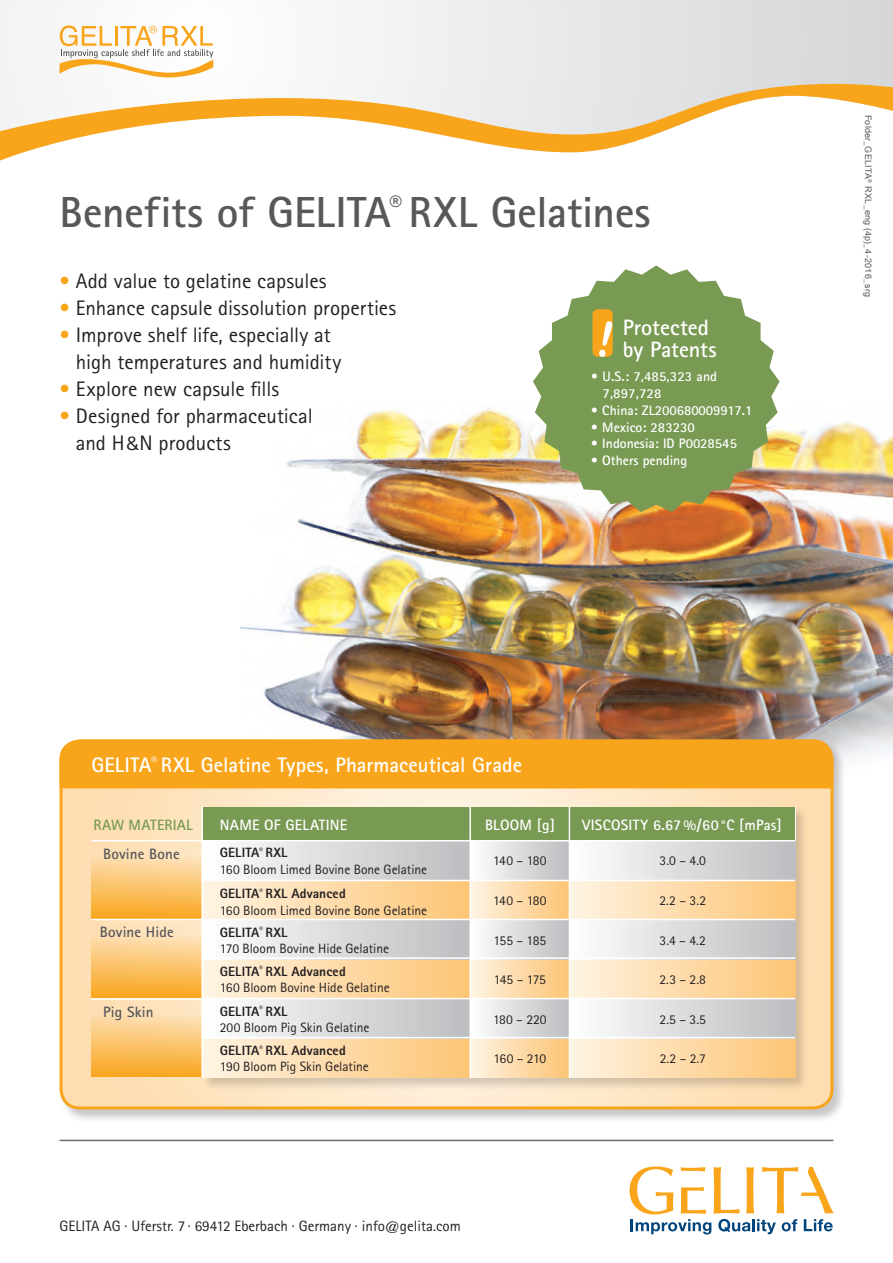
<style>
.page{position:relative;width:893px;height:1263px;background:#fff}
.page>*{position:absolute;margin:0;border:0;box-sizing:border-box;transform-origin:0 0}
.t1{font:700 43.5px "Rotis Sans Serif";letter-spacing:-.005em;color:#57585a}
.t2{font:700 22.35px/22.2px "Rotis Sans Serif";color:#fff}
.t3{font:21px/27px "Rotis Sans Serif";color:#231f20}
.t4{font:700 21px "Rotis Sans Serif";color:#fff}
.t5{font:15px "Rotis Sans Serif";color:#231f20}
.t6{font:700 15px "Rotis Sans Serif";letter-spacing:.015em;color:#fff}
.t7{font:700 15px "Rotis Sans Serif";letter-spacing:.01em;color:#57585a}
.t8{font:700 15px "Rotis Sans Serif";letter-spacing:.015em;color:#799a53}
.t9{font:700 13.8px/16.8px "Rotis Sans Serif";color:#fff}
.t10{font:13.5px/16.2px "Rotis Sans Serif";color:#231f20}
.t11{font:9px "Arial Unicode MS";letter-spacing:.03em;color:#57585a}
.s1{color:#f9a51b}
.s2{font-family:"Suedzucker Rotis"}
.s3{font-weight:800}
</style>
<div class="page">
<img style="left:241px;top:408px;width:652px;height:350px">
<svg style="left:0;top:0;width:893px;height:84px"></svg>
<svg style="left:0;top:84px;width:893px;height:77px"></svg>
<svg style="left:630px;top:1166px;width:204px;height:68px"></svg>
<hr style="left:60px;top:1140px;width:773px;height:1px;background:#6c6d70">
<svg style="left:60px;top:26px;width:153px;height:51px"></svg>
<div style="left:59px;top:739px;width:788px;height:384px;background:#231f20;opacity:.25"></div>
<svg style="left:61px;top:790px;width:771px;height:318px;background:#fde0b5"></svg>
<svg style="left:59px;top:738px;width:776px;height:52px;background:#f7a724"></svg>
<div style="left:202px;top:806px;width:606px;height:284px;background:#231f20;opacity:.2"></div>
<div style="left:203px;top:959px;width:267px;height:39px;background:linear-gradient(to right,#fef3e2,#fdc473)"></div>
<div style="left:203px;top:1038px;width:267px;height:39px;background:linear-gradient(to right,#fef3e2,#fdc473)"></div>
<div style="left:471px;top:880px;width:98px;height:39px;background:linear-gradient(to right,#fef3e2,#fdc575)"></div>
<div style="left:471px;top:959px;width:98px;height:39px;background:linear-gradient(to right,#fef3e2,#fdc575)"></div>
<div style="left:471px;top:1038px;width:98px;height:39px;background:linear-gradient(to right,#fef3e2,#fdc575)"></div>
<div style="left:570px;top:880px;width:225px;height:39px;background:linear-gradient(to right,#fef3e3,#fdc473)"></div>
<div style="left:570px;top:959px;width:225px;height:39px;background:linear-gradient(to right,#fef3e3,#fdc473)"></div>
<div style="left:570px;top:1038px;width:225px;height:39px;background:linear-gradient(to right,#fef3e3,#fdc473)"></div>
<div style="left:91px;top:934px;width:110px;height:64px;background:linear-gradient(to bottom,#fde2bb,#f9a61f)"></div>
<div style="left:91px;top:1013px;width:110px;height:64px;background:linear-gradient(to bottom,#fde1b9,#f9a620)"></div>
<div style="left:91px;top:855px;width:110px;height:64px;background:linear-gradient(to bottom,#fde2ba,#f9a720)"></div>
<div style="left:203px;top:840px;width:267px;height:40px;background:linear-gradient(to right,#fdfefe,#bcbdc0)"></div>
<div style="left:203px;top:881px;width:267px;height:40px;background:linear-gradient(to right,#fef3e2,#fdc473)"></div>
<div style="left:203px;top:919px;width:267px;height:40px;background:linear-gradient(to right,#fdfefe,#bcbdc0)"></div>
<div style="left:203px;top:999px;width:267px;height:39px;background:linear-gradient(to right,#fdfefe,#bcbdc0)"></div>
<div style="left:471px;top:840px;width:98px;height:40px;background:linear-gradient(to right,#fdfefe,#bdbec1)"></div>
<div style="left:471px;top:919px;width:98px;height:40px;background:linear-gradient(to right,#fdfefe,#bdbec1)"></div>
<div style="left:471px;top:999px;width:98px;height:39px;background:linear-gradient(to right,#fdfefe,#bdbec1)"></div>
<div style="left:570px;top:840px;width:225px;height:40px;background:linear-gradient(to right,#fdfefe,#bcbdc0)"></div>
<div style="left:570px;top:919px;width:225px;height:40px;background:linear-gradient(to right,#fdfefe,#bcbdc0)"></div>
<div style="left:570px;top:999px;width:225px;height:39px;background:linear-gradient(to right,#fdfefe,#bcbdc0)"></div>
<div style="left:203px;top:807px;width:267px;height:33px;background:#799a53"></div>
<div style="left:472px;top:807px;width:97px;height:33px;background:#799a53"></div>
<div style="left:569px;top:807px;width:226px;height:33px;background:#799a53"></div>
<hr style="left:91px;top:919px;width:112px;height:1px;background:#fff">
<hr style="left:91px;top:840px;width:112px;height:1px;background:#fff">
<hr style="left:203px;top:880px;width:592px;height:1px;background:#fff">
<hr style="left:203px;top:919px;width:592px;height:1px;background:#fff">
<hr style="left:203px;top:957px;width:592px;height:2px;background:#fff">
<hr style="left:203px;top:998px;width:592px;height:1px;background:#fff">
<hr style="left:203px;top:1037px;width:592px;height:1px;background:#fff">
<hr style="left:203px;top:840px;width:592px;height:1px;background:#fff">
<hr style="left:469px;top:807px;width:2px;height:270px;background:#fff">
<hr style="left:569px;top:807px;width:1px;height:270px;background:#fff">
<hr style="left:91px;top:998px;width:112px;height:2px;background:#fff">
<hr style="left:201px;top:807px;width:2px;height:270px;background:#fff">
<svg style="left:533px;top:265px;width:247px;height:247px;fill:#799a53"></svg>
<div style="left:592px;top:309px;width:21px;height:48px;background:#f9a51b;border-radius:5px"></div>
<svg style="left:598px;top:320px;width:15px;height:38px"></svg>
<h1 class="t1" style="left:60px;top:185px;width:593px">Benefits of GELITA<sup>®</sup> RXL Gelatines</h1>
<h3 class="t3" style="left:60px;top:267px;width:269px"><span class="s1">•</span> Add value to gelatine capsules</h3>
<h3 class="t3" style="left:60px;top:294px;width:338px"><span class="s1">•</span> Enhance capsule dissolution properties</h3>
<h3 class="t3" style="left:76px;top:321px;width:267px;text-indent:-16px"><span class="s1">•</span> Improve shelf life, especially at high temperatures and humidity</h3>
<h3 class="t3" style="left:60px;top:375px;width:221px"><span class="s1">•</span> Explore new capsule fills</h3>
<h3 class="t3" style="left:76px;top:402px;width:238px;text-indent:-16px"><span class="s1">•</span> Designed for pharmaceutical and H<span class="s2">&amp;</span>N products</h3>
<h2 class="t2" style="left:623px;top:316px;width:95px">Protected by Patents</h2>
<p class="t9" style="left:603px;top:368px;width:116px;text-indent:-12px">• U.S.: 7,485,323 and<br>7,897,728</p>
<p class="t9" style="left:591px;top:401px;width:163px">• China: ZL200680009917.1</p>
<p class="t9" style="left:591px;top:418px;width:105px">• Mexico: 283230</p>
<p class="t9" style="left:591px;top:435px;width:148px">• Indonesia: ID P0028545</p>
<p class="t9" style="left:591px;top:452px;width:98px">• Others pending</p>
<p class="t11" style="left:875px;top:115px;width:184px;rotate:90deg">Folder_GELITA<sup>®</sup> RXL_eng (4p)_4-2016_srg</p>
<h3 class="t4" style="left:91px;top:752px;width:432px">GELITA<sup>®</sup> RXL Gelatine Types, Pharmaceutical Grade</h3>
<p class="t8" style="left:94px;top:815px;width:101px">RAW MATERIAL</p>
<p class="t6" style="left:220px;top:815px;width:129px">NAME OF GELATINE</p>
<p class="t6" style="left:485px;top:815px;width:72px">BLOOM [g]</p>
<p class="t6" style="left:582px;top:815px;width:201px">VISCOSITY 6.67 %/60 °C [mPas]</p>
<p class="t7" style="left:103px;top:844px;width:78px">Bovine Bone</p>
<p class="t7" style="left:100px;top:922px;width:75px">Bovine Hide</p>
<p class="t10" style="left:220px;top:845px;width:209px"><span class="s3">GELITA</span><sup>®</sup> <span class="s3">RXL<br></span>160 Bloom Limed Bovine Bone Gelatine</p>
<p class="t10" style="left:220px;top:885px;width:209px"><span class="s3">GELITA</span><sup>®</sup> <span class="s3">RXL Advanced<br></span>160 Bloom Limed Bovine Bone Gelatine</p>
<p class="t10" style="left:220px;top:924px;width:171px"><span class="s3">GELITA</span><sup>®</sup> <span class="s3">RXL<br></span>170 Bloom Bovine Hide Gelatine</p>
<p class="t10" style="left:493px;top:853px;width:55px">140 – 180</p>
<p class="t10" style="left:493px;top:892px;width:55px">140 – 180</p>
<p class="t10" style="left:493px;top:932px;width:54px">155 – 185</p>
<p class="t10" style="left:659px;top:853px;width:48px">3.0 – 4.0</p>
<p class="t10" style="left:659px;top:892px;width:48px">2.2 – 3.2</p>
<p class="t10" style="left:659px;top:932px;width:48px">3.4 – 4.2</p>
<p class="t10" style="left:220px;top:963px;width:171px"><span class="s3">GELITA</span><sup>®</sup> <span class="s3">RXL Advanced<br></span>160 Bloom Bovine Hide Gelatine</p>
<p class="t10" style="left:494px;top:971px;width:54px">145 – 175</p>
<p class="t10" style="left:659px;top:971px;width:48px">2.3 – 2.8</p>
<p class="t7" style="left:103px;top:1002px;width:52px">Pig Skin</p>
<p class="t10" style="left:220px;top:1003px;width:151px"><span class="s3">GELITA</span><sup>®</sup> <span class="s3">RXL<br></span>200 Bloom Pig Skin Gelatine</p>
<p class="t10" style="left:493px;top:1011px;width:55px">180 – 220</p>
<p class="t10" style="left:660px;top:1011px;width:48px">2.5 – 3.5</p>
<p class="t10" style="left:220px;top:1042px;width:150px"><span class="s3">GELITA</span><sup>®</sup> <span class="s3">RXL Advanced<br></span>190 Bloom Pig Skin Gelatine</p>
<p class="t10" style="left:493px;top:1050px;width:54px">160 – 210</p>
<p class="t10" style="left:660px;top:1050px;width:48px">2.2 – 2.7</p>
<p class="t5" style="left:60px;top:1217px;width:403px">GELITA AG · Uferstr. 7 · 69412 Eberbach · Germany · info@gelita.com</p>
</div>
